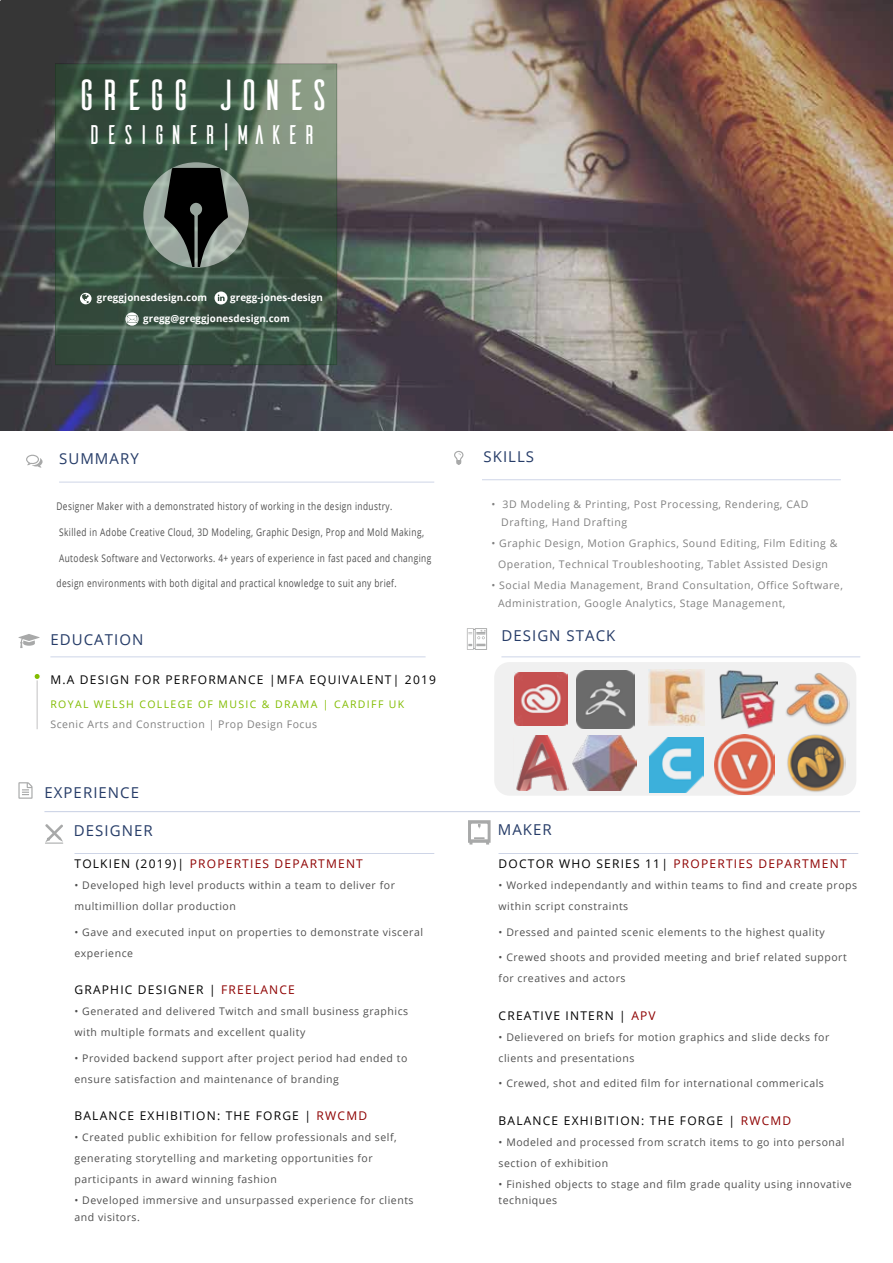
<style>
.page{position:relative;width:893px;height:1263px;background:#fff}
.page>*{position:absolute;margin:0;border:0;box-sizing:border-box;transform-origin:0 0}
.t1{font:43.5px "Ailerons";letter-spacing:-.06em;color:#fff}
.t2{font:27px "Ailerons";letter-spacing:.025em;color:#fff}
.t3{font:15px "Open Sans";letter-spacing:.07em;color:#263c68}
.t4{font:12px "Open Sans";letter-spacing:.1em;color:#000}
.t5{font:12px "Open Sans";letter-spacing:.1em;color:#8e0000}
.t6{font:10.5px/21px "Open Sans";letter-spacing:.05em;color:#4f4f4f}
.t7{font:10.5px/18px "Open Sans";letter-spacing:.05em;color:#808080}
.t8{font:10.5px "Open Sans";letter-spacing:.05em;color:#4f4f4f;scale:.79 1}
.t9{font:10.5px "Open Sans";letter-spacing:.13em;color:#82bc00}
.t10{font:700 9.75px/20.7px "Open Sans";letter-spacing:.01em;color:#fff}
.s1{font-family:"Open Sans"}
.s2{color:#000}
.s3{color:#8e0000}
</style>
<div class="page">
<img style="left:0;top:0;width:893px;height:430px">
<svg style="left:18px;top:634px;width:22px;height:14px"></svg>
<hr style="left:37px;top:676px;width:1px;height:53px;background:#c2c1c2">
<svg style="left:34px;top:674px;width:6px;height:6px"></svg>
<svg style="left:454px;top:451px;width:9px;height:14px"></svg>
<hr style="left:482px;top:479px;width:359px;height:1px;background:#33529d">
<svg style="left:55px;top:64px;width:282px;height:301px;background:#435a49"></svg>
<svg style="left:143px;top:162px;width:106px;height:106px;background:#9ba79e"></svg>
<svg style="left:164px;top:168px;width:64px;height:99px;background:#3c413d"></svg>
<svg style="left:80px;top:293px;width:12px;height:11px"></svg>
<svg style="left:214px;top:291px;width:13px;height:13px"></svg>
<svg style="left:125px;top:312px;width:14px;height:14px"></svg>
<svg style="left:26px;top:455px;width:17px;height:13px"></svg>
<hr style="left:59px;top:482px;width:375px;height:1px;background:#33529d">
<svg style="left:467px;top:628px;width:20px;height:22px"></svg>
<hr style="left:501px;top:656px;width:359px;height:1px;background:#33529d">
<hr style="left:50px;top:657px;width:376px;height:1px;background:#33529d">
<img style="left:494px;top:662px;width:362px;height:134px;border-radius:15px">
<svg style="left:18px;top:782px;width:15px;height:17px"></svg>
<hr style="left:44px;top:811px;width:816px;height:1px;background:#33529d">
<svg style="left:45px;top:824px;width:18px;height:20px"></svg>
<hr style="left:75px;top:853px;width:359px;height:1px;background:#33529d">
<hr style="left:498px;top:853px;width:360px;height:1px;background:#33529d">
<svg style="left:468px;top:820px;width:23px;height:24px"></svg>
<h1 class="t1" style="left:74px;top:74px;width:260px">GREGG JONES</h1>
<h2 class="t2" style="left:87px;top:122px;width:233px">DESIGNER<span class="s1">|</span>MAKER</h2>
<p class="t10" style="left:97px;top:286px;width:112px">greggjonesdesign.com</p>
<p class="t10" style="left:143px;top:287px;width:181px;text-indent:87px">gregg-jones-design gregg@greggjonesdesign.com</p>
<h3 class="t3" style="left:59px;top:449px;width:81px">SUMMARY</h3>
<p class="t8" style="left:57px;top:499px;width:427px">Designer Maker with a demonstrated history of working in the design industry.</p>
<p class="t8" style="left:59px;top:525px;width:463px">Skilled in Adobe Creative Cloud, 3D Modeling, Graphic Design, Prop and Mold Making,</p>
<p class="t8" style="left:59px;top:551px;width:473px">Autodesk Software and Vectorworks. 4+ years of experience in fast paced and changing</p>
<p class="t8" style="left:57px;top:576px;width:432px">design environments with both digital and practical knowledge to suit any brief.</p>
<h3 class="t3" style="left:50px;top:629px;width:95px">EDUCATION</h3>
<p class="t4" style="left:50px;top:672px;width:387px">M.A DESIGN FOR PERFORMANCE |MFA EQUIVALENT| 2019</p>
<p class="t9" style="left:50px;top:697px;width:355px">ROYAL WELSH COLLEGE OF MUSIC &amp; DRAMA | CARDIFF UK</p>
<p class="t7" style="left:50px;top:715px;width:268px">Scenic Arts and Construction | Prop Design Focus</p>
<h3 class="t3" style="left:483px;top:446px;width:52px">SKILLS</h3>
<p class="t7" style="left:501px;top:495px;width:308px;text-indent:-10px">• 3D Modeling &amp; Printing, Post Processing, Rendering, CAD<br>Drafting, Hand Drafting</p>
<p class="t7" style="left:492px;top:532px;width:347px;line-height:21px;text-align:center">• Graphic Design, Motion Graphics, Sound Editing, Film Editing &amp;<br>Operation, Technical Troubleshooting, Tablet Assisted Design</p>
<p class="t7" style="left:498px;top:576px;width:346px;text-indent:-7px">• Social Media Management, Brand Consultation, Office Software,<br>Administration, Google Analytics, Stage Management,</p>
<h3 class="t3" style="left:501px;top:625px;width:116px">DESIGN STACK</h3>
<h3 class="t3" style="left:44px;top:782px;width:96px">EXPERIENCE</h3>
<h3 class="t3" style="left:74px;top:820px;width:80px">DESIGNER</h3>
<h3 class="t3" style="left:498px;top:819px;width:56px">MAKER</h3>
<p class="t5" style="left:75px;top:856px;width:290px"><span class="s2">TOLKIEN (2019)|</span> PROPERTIES DEPARTMENT</p>
<p class="t6" style="left:75px;top:875px;width:322px">• Developed high level products within a team to deliver for multimillion dollar production</p>
<p class="t6" style="left:75px;top:921px;width:350px">• Gave and executed input on properties to demonstrate visceral experience</p>
<p class="t4" style="left:75px;top:982px;width:222px">GRAPHIC DESIGNER | <span class="s3">FREELANCE</span></p>
<p class="t6" style="left:75px;top:1001px;width:335px">• Generated and delivered Twitch and small business graphics with multiple formats and excellent quality</p>
<p class="t6" style="left:75px;top:1047px;width:334px">• Provided backend support after project period had ended to ensure satisfaction and maintenance of branding</p>
<p class="t4" style="left:75px;top:1108px;width:294px">BALANCE EXHIBITION: THE FORGE | <span class="s3">RWCMD</span></p>
<p class="t6" style="left:75px;top:1127px;width:324px">• Created public exhibition for fellow professionals and self, generating storytelling and marketing opportunities for participants in award winning fashion</p>
<p class="t6" style="left:75px;top:1192px;width:341px;line-height:16.5px">• Developed immersive and unsurpassed experience for clients and visitors.</p>
<p class="t5" style="left:499px;top:856px;width:350px"><span class="s2">DOCTOR WHO SERIES 11|</span> PROPERTIES DEPARTMENT</p>
<p class="t6" style="left:499px;top:875px;width:360px">• Worked independantly and within teams to find and create props within script constraints</p>
<p class="t6" style="left:499px;top:921px;width:328px">• Dressed and painted scenic elements to the highest quality</p>
<p class="t6" style="left:499px;top:947px;width:350px">• Crewed shoots and provided meeting and brief related support for creatives and actors</p>
<p class="t4" style="left:499px;top:1007px;width:159px">CREATIVE INTERN | <span class="s3">APV</span></p>
<p class="t6" style="left:499px;top:1026px;width:332px">• Delievered on briefs for motion graphics and slide decks for clients and presentations</p>
<p class="t6" style="left:499px;top:1073px;width:327px">• Crewed, shot and edited film for international commericals</p>
<p class="t4" style="left:499px;top:1112px;width:294px">BALANCE EXHIBITION: THE FORGE | <span class="s3">RWCMD</span></p>
<p class="t6" style="left:499px;top:1131px;width:347px">• Modeled and processed from scratch items to go into personal section of exhibition</p>
<p class="t6" style="left:499px;top:1175px;width:355px;line-height:16.5px">• Finished objects to stage and film grade quality using innovative techniques</p>
</div>
